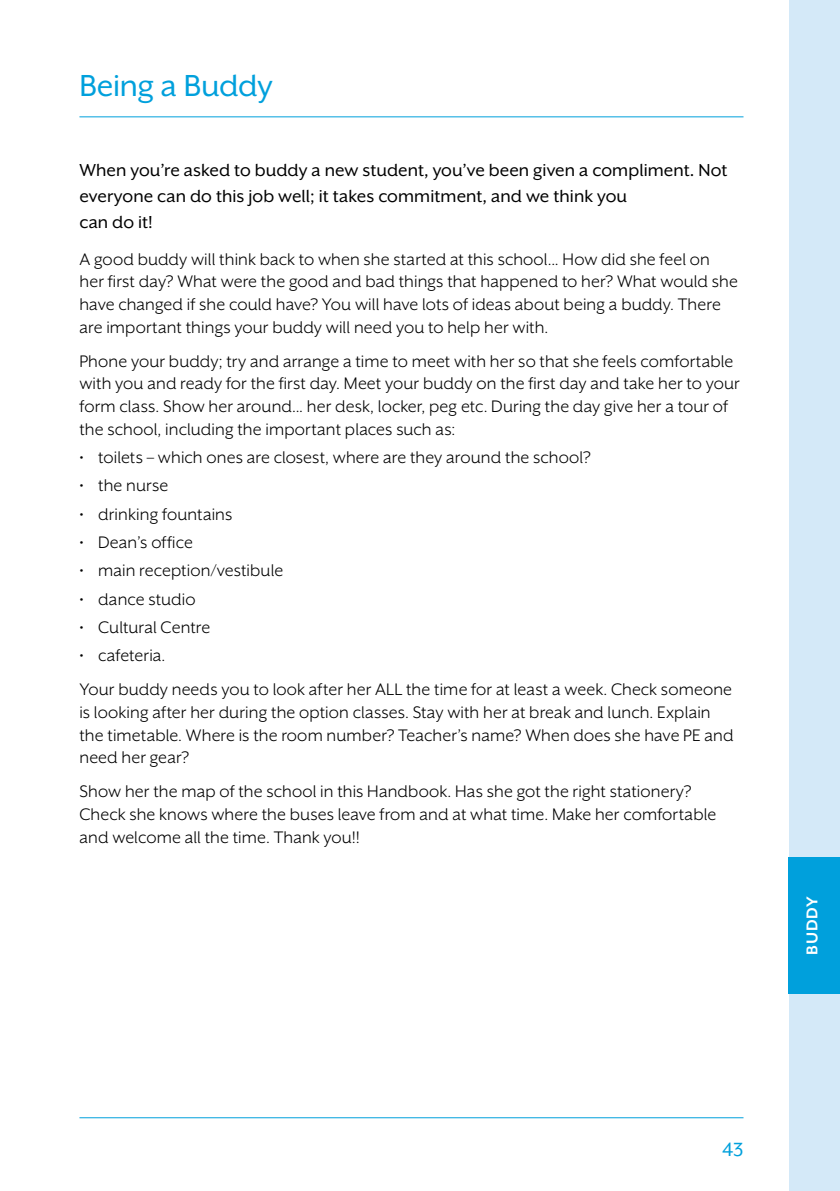
<style>
.page{position:relative;width:840px;height:1191px;background:#fff}
.page>*{position:absolute;margin:0;border:0;box-sizing:border-box;transform-origin:0 0}
.t1{font:35px "Mr Eaves XL San OT";letter-spacing:-.01em;color:#00a0dc}
.t2{font:22px "Mr Eaves XL San OT";color:#00a0dc}
.t3{font:20px/26px "Mr Eaves XL San OT";color:#000}
.t4{font:19.2px/22.6px "Mr Eaves XL San OT";letter-spacing:.005em;color:#000}
.t5{font:700 18px "Mr Eaves XL Mod OT";letter-spacing:.045em;color:#fff}
</style>
<div class="page">
<hr style="left:79px;top:1117px;width:664px;height:1px;background:#00a0dc">
<div style="left:788px;top:0;width:51px;height:1191px;background:#d4e9f8"></div>
<hr style="left:79px;top:116px;width:664px;height:1px;background:#00a0dc">
<div style="left:788px;top:857px;width:51px;height:136px;background:#00a0dc"></div>
<h1 class="t1" style="left:79px;top:66px;width:195px">Being a Buddy</h1>
<p class="t3" style="left:79px;top:157px;width:649px">When you’re asked to buddy a new student, you’ve been given a compliment. Not everyone can do this job well; it takes commitment, and we think you<br>can do it!</p>
<p class="t4" style="left:79px;top:248px;width:659px">A good buddy will think back to when she started at this school... How did she feel on her first day? What were the good and bad things that happened to her? What would she have changed if she could have? You will have lots of ideas about being a buddy. There are important things your buddy will need you to help her with.</p>
<p class="t4" style="left:79px;top:350px;width:661px">Phone your buddy; try and arrange a time to meet with her so that she feels comfortable with you and ready for the first day. Meet your buddy on the first day and take her to your form class. Show her around... her desk, locker, peg etc. During the day give her a tour of the school, including the important places such as:</p>
<p class="t4" style="left:79px;top:446px;width:512px">• toilets – which ones are closest, where are they around the school?</p>
<p class="t4" style="left:79px;top:474px;width:90px">• the nurse</p>
<p class="t4" style="left:79px;top:503px;width:154px">• drinking fountains</p>
<p class="t4" style="left:79px;top:531px;width:115px">• Dean’s office</p>
<p class="t4" style="left:79px;top:559px;width:205px">• main reception/vestibule</p>
<p class="t4" style="left:79px;top:587px;width:118px">• dance studio</p>
<p class="t4" style="left:79px;top:616px;width:132px">• Cultural Centre</p>
<p class="t4" style="left:79px;top:638px;width:653px;line-height:34px">• cafeteria.<br>Your buddy needs you to look after her ALL the time for at least a week. Check someone</p>
<p class="t4" style="left:79px;top:701px;width:655px">is looking after her during the option classes. Stay with her at break and lunch. Explain the timetable. Where is the room number? Teacher’s name? When does she have PE and need her gear?</p>
<p class="t4" style="left:79px;top:780px;width:638px">Show her the map of the school in this Handbook. Has she got the right stationery?<br>Check she knows where the buses leave from and at what time. Make her comfortable and welcome all the time. Thank you!!</p>
<p class="t5" style="left:801px;top:954px;width:59px;rotate:-90deg">BUDDY</p>
<p class="t2" style="left:721px;top:1137px;width:23px">43</p>
</div>
